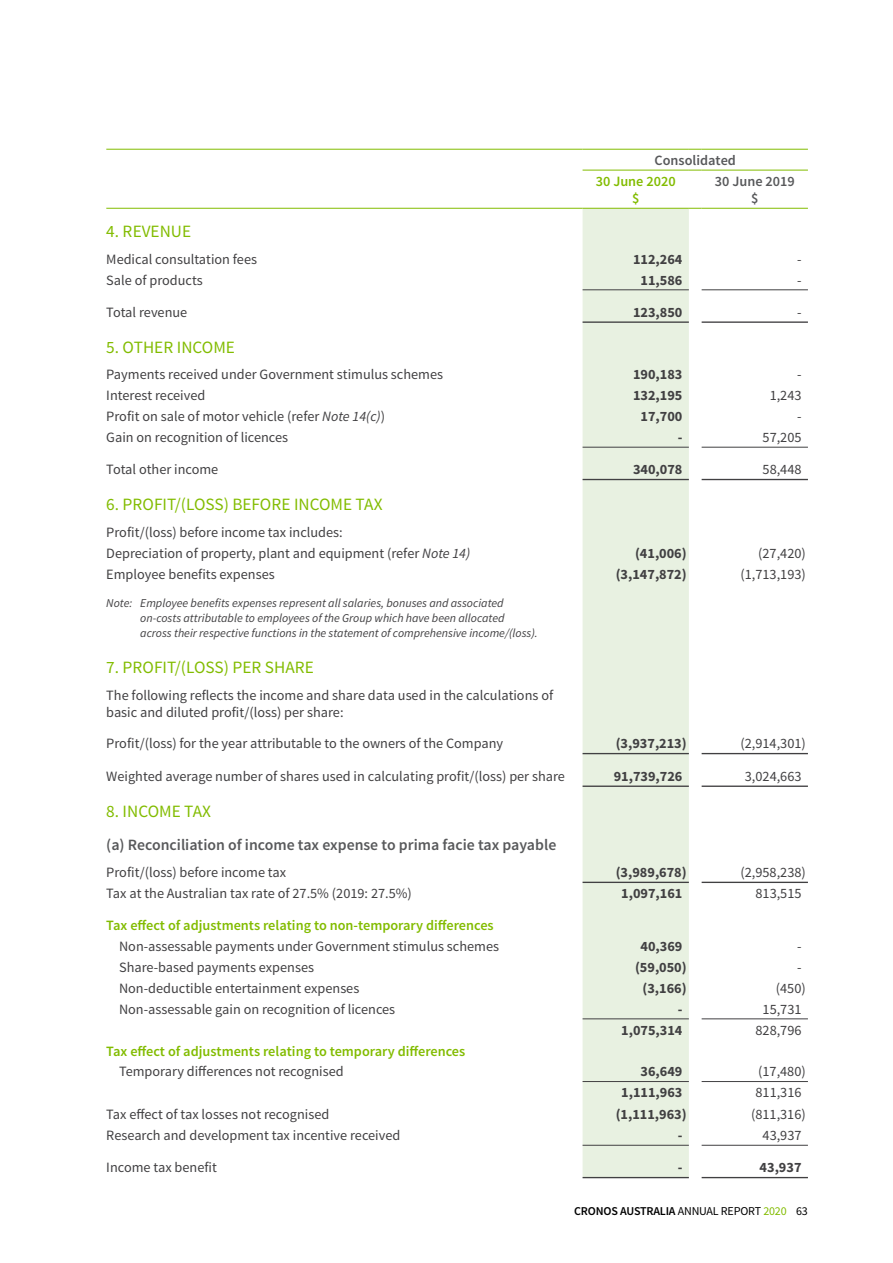
<style>
.page{position:relative;width:893px;height:1263px;background:#fff}
.page>*{position:absolute;margin:0;border:0;box-sizing:border-box;transform-origin:0 0}
.t1{font:17.25px "Source Sans Pro";color:#82bc00}
.t2{font:600 15.75px "Source Sans Pro";color:#58595b}
.t3{font:14.25px/20.9px "Source Sans Pro";color:#414042}
.t4{font:700 14.25px "Source Sans Pro";color:#414042}
.t5{font:600 14.25px/17.2px "Source Sans Pro";color:#82bc00;text-align:center}
.t6{font:600 14.25px/17.2px "Source Sans Pro";color:#58595b;text-align:center}
.t7{font:italic 12px/15px "Source Sans Pro";color:#414042}
.t8{font:600 12px "Source Sans Pro";letter-spacing:-.015em;color:#000}
.s1{font-style:italic}
.s2{font-weight:400}
.s3{font-weight:400;color:#82bc00}
</style>
<div class="page">
<div style="left:583px;top:209px;width:106px;height:968px;background:#e8f1e1"></div>
<hr style="left:106px;top:149px;width:477px;height:1px;background:#82bc00">
<hr style="left:583px;top:149px;width:106px;height:1px;background:#82bc00">
<svg style="left:689px;top:149px;width:13px;height:1px"></svg>
<hr style="left:702px;top:149px;width:106px;height:1px;background:#82bc00">
<svg style="left:689px;top:170px;width:13px;height:1px"></svg>
<hr style="left:702px;top:170px;width:106px;height:1px;background:#82bc00">
<hr style="left:106px;top:208px;width:477px;height:1px;background:#82bc00">
<svg style="left:689px;top:208px;width:13px;height:1px"></svg>
<hr style="left:702px;top:208px;width:106px;height:1px;background:#82bc00">
<hr style="left:583px;top:170px;width:106px;height:1px;background:#82bc00">
<hr style="left:583px;top:208px;width:106px;height:1px;background:#82bc00">
<hr style="left:583px;top:289px;width:106px;height:1px;background:#414042">
<hr style="left:702px;top:289px;width:106px;height:1px;background:#414042">
<hr style="left:583px;top:447px;width:106px;height:1px;background:#414042">
<hr style="left:702px;top:447px;width:106px;height:1px;background:#414042">
<hr style="left:583px;top:1018px;width:106px;height:1px;background:#414042">
<hr style="left:702px;top:1018px;width:106px;height:1px;background:#414042">
<hr style="left:583px;top:1081px;width:106px;height:1px;background:#414042">
<hr style="left:702px;top:1081px;width:106px;height:1px;background:#414042">
<hr style="left:583px;top:1145px;width:106px;height:1px;background:#414042">
<hr style="left:702px;top:1145px;width:106px;height:1px;background:#414042">
<hr style="left:583px;top:321px;width:106px;height:2px;background:#414042">
<hr style="left:702px;top:321px;width:106px;height:2px;background:#414042">
<hr style="left:583px;top:479px;width:106px;height:1px;background:#414042">
<hr style="left:702px;top:479px;width:106px;height:1px;background:#414042">
<hr style="left:583px;top:753px;width:106px;height:1px;background:#414042">
<hr style="left:702px;top:753px;width:106px;height:1px;background:#414042">
<hr style="left:583px;top:785px;width:106px;height:2px;background:#414042">
<hr style="left:702px;top:785px;width:106px;height:2px;background:#414042">
<hr style="left:583px;top:882px;width:106px;height:1px;background:#414042">
<hr style="left:702px;top:882px;width:106px;height:1px;background:#414042">
<hr style="left:583px;top:1177px;width:106px;height:1px;background:#414042">
<hr style="left:702px;top:1177px;width:106px;height:1px;background:#414042">
<p class="t6" style="left:655px;top:152px;width:83px">Consolidated</p>
<p class="t5" style="left:596px;top:173px;width:81px">30 June 2020 $</p>
<p class="t6" style="left:715px;top:173px;width:81px">30 June 2019 $</p>
<p class="t1" style="left:106px;top:221px;width:86px">4. REVENUE</p>
<p class="t3" style="left:106px;top:249px;width:152px">Medical consultation fees</p>
<p class="t4" style="left:633px;top:250px;width:51px">112,264</p>
<p class="t3" style="left:797px;top:249px;width:6px">-</p>
<p class="t3" style="left:106px;top:270px;width:98px">Sale of products</p>
<p class="t4" style="left:641px;top:271px;width:43px">11,586</p>
<p class="t3" style="left:797px;top:270px;width:6px">-</p>
<p class="t3" style="left:106px;top:302px;width:83px">Total revenue</p>
<p class="t4" style="left:633px;top:303px;width:51px">123,850</p>
<p class="t3" style="left:797px;top:302px;width:6px">-</p>
<p class="t1" style="left:106px;top:336px;width:130px">5. OTHER INCOME</p>
<p class="t3" style="left:106px;top:364px;width:338px">Payments received under Government stimulus schemes</p>
<p class="t4" style="left:633px;top:365px;width:51px">190,183</p>
<p class="t3" style="left:797px;top:364px;width:6px">-</p>
<p class="t3" style="left:106px;top:385px;width:101px">Interest received</p>
<p class="t4" style="left:633px;top:386px;width:51px">132,195</p>
<p class="t3" style="left:770px;top:385px;width:33px">1,243</p>
<p class="t3" style="left:106px;top:406px;width:280px">Profit on sale of motor vehicle (refer <span class="s1">Note 14(c)</span>)</p>
<p class="t4" style="left:641px;top:407px;width:43px">17,700</p>
<p class="t3" style="left:797px;top:406px;width:6px">-</p>
<p class="t3" style="left:106px;top:427px;width:183px">Gain on recognition of licences</p>
<p class="t4" style="left:678px;top:428px;width:6px">-</p>
<p class="t3" style="left:763px;top:427px;width:40px">57,205</p>
<p class="t3" style="left:106px;top:459px;width:114px">Total other income</p>
<p class="t4" style="left:633px;top:460px;width:51px">340,078</p>
<p class="t3" style="left:763px;top:459px;width:40px">58,448</p>
<p class="t1" style="left:106px;top:494px;width:278px">6. PROFIT/(LOSS) BEFORE INCOME TAX</p>
<p class="t3" style="left:106px;top:522px;width:365px">Profit/(loss) before income tax includes:<br>Depreciation of property, plant and equipment (refer <span class="s1">Note 14)</span></p>
<p class="t4" style="left:635px;top:544px;width:53px">(41,006)</p>
<p class="t3" style="left:758px;top:543px;width:49px">(27,420)</p>
<p class="t3" style="left:106px;top:564px;width:170px">Employee benefits expenses</p>
<p class="t4" style="left:616px;top:565px;width:73px">(3,147,872)</p>
<p class="t3" style="left:740px;top:564px;width:67px">(1,713,193)</p>
<p class="t7" style="left:140px;top:595px;width:399px;text-indent:-34px">Note: Employee benefits expenses represent all salaries, bonuses and associated on-costs attributable to employees of the Group which have been allocated across their respective functions in the statement of comprehensive income/(loss).</p>
<p class="t1" style="left:106px;top:657px;width:209px">7. PROFIT/(LOSS) PER SHARE</p>
<p class="t3" style="left:106px;top:686px;width:448px;line-height:17.2px">The following reflects the income and share data used in the calculations of basic and diluted profit/(loss) per share:</p>
<p class="t3" style="left:106px;top:733px;width:398px">Profit/(loss) for the year attributable to the owners of the Company</p>
<p class="t4" style="left:616px;top:735px;width:73px">(3,937,213)</p>
<p class="t3" style="left:740px;top:733px;width:67px">(2,914,301)</p>
<p class="t3" style="left:106px;top:766px;width:460px">Weighted average number of shares used in calculating profit/(loss) per share</p>
<p class="t4" style="left:614px;top:767px;width:70px">91,739,726</p>
<p class="t3" style="left:745px;top:766px;width:58px">3,024,663</p>
<p class="t1" style="left:106px;top:801px;width:106px">8. INCOME TAX</p>
<p class="t2" style="left:106px;top:834px;width:452px">(a) Reconciliation of income tax expense to prima facie tax payable</p>
<p class="t3" style="left:106px;top:862px;width:181px">Profit/(loss) before income tax</p>
<p class="t4" style="left:616px;top:863px;width:73px">(3,989,678)</p>
<p class="t3" style="left:740px;top:862px;width:67px">(2,958,238)</p>
<p class="t3" style="left:106px;top:883px;width:307px">Tax at the Australian tax rate of 27.5% (2019: 27.5%)</p>
<p class="t4" style="left:621px;top:884px;width:63px">1,097,161</p>
<p class="t3" style="left:755px;top:883px;width:48px">813,515</p>
<p class="t5" style="left:106px;top:917px;width:389px">Tax effect of adjustments relating to non-temporary differences</p>
<p class="t3" style="left:119px;top:936px;width:382px">Non-assessable payments under Government stimulus schemes</p>
<p class="t4" style="left:641px;top:937px;width:43px">40,369</p>
<p class="t3" style="left:797px;top:936px;width:6px">-</p>
<p class="t3" style="left:119px;top:957px;width:196px">Share-based payments expenses</p>
<p class="t4" style="left:635px;top:958px;width:53px">(59,050)</p>
<p class="t3" style="left:797px;top:957px;width:6px">-</p>
<p class="t3" style="left:119px;top:978px;width:242px">Non-deductible entertainment expenses</p>
<p class="t4" style="left:642px;top:979px;width:46px">(3,166)</p>
<p class="t3" style="left:776px;top:978px;width:31px">(450)</p>
<p class="t3" style="left:119px;top:999px;width:278px">Non-assessable gain on recognition of licences</p>
<p class="t4" style="left:678px;top:1000px;width:6px">-</p>
<p class="t3" style="left:763px;top:999px;width:40px">15,731</p>
<p class="t4" style="left:621px;top:1021px;width:63px">1,075,314</p>
<p class="t3" style="left:755px;top:1020px;width:48px">828,796</p>
<p class="t5" style="left:106px;top:1042px;width:360px">Tax effect of adjustments relating to temporary differences</p>
<p class="t3" style="left:119px;top:1061px;width:226px">Temporary differences not recognised</p>
<p class="t4" style="left:641px;top:1062px;width:43px">36,649</p>
<p class="t3" style="left:758px;top:1061px;width:49px">(17,480)</p>
<p class="t4" style="left:621px;top:1083px;width:63px">1,111,963</p>
<p class="t3" style="left:755px;top:1082px;width:48px">811,316</p>
<p class="t3" style="left:106px;top:1104px;width:224px">Tax effect of tax losses not recognised</p>
<p class="t4" style="left:616px;top:1105px;width:73px">(1,111,963)</p>
<p class="t3" style="left:751px;top:1104px;width:56px">(811,316)</p>
<p class="t3" style="left:106px;top:1125px;width:296px">Research and development tax incentive received</p>
<p class="t4" style="left:678px;top:1126px;width:6px">-</p>
<p class="t3" style="left:763px;top:1125px;width:40px">43,937</p>
<p class="t3" style="left:106px;top:1157px;width:112px">Income tax benefit</p>
<p class="t4" style="left:678px;top:1158px;width:6px">-</p>
<p class="t4" style="left:760px;top:1158px;width:43px">43,937</p>
<p class="t8" style="left:574px;top:1203px;width:235px">CRONOS AUSTRALIA <span class="s2">ANNUAL REPORT</span> <span class="s3">2020</span> <span class="s2">63</span></p>
</div>
